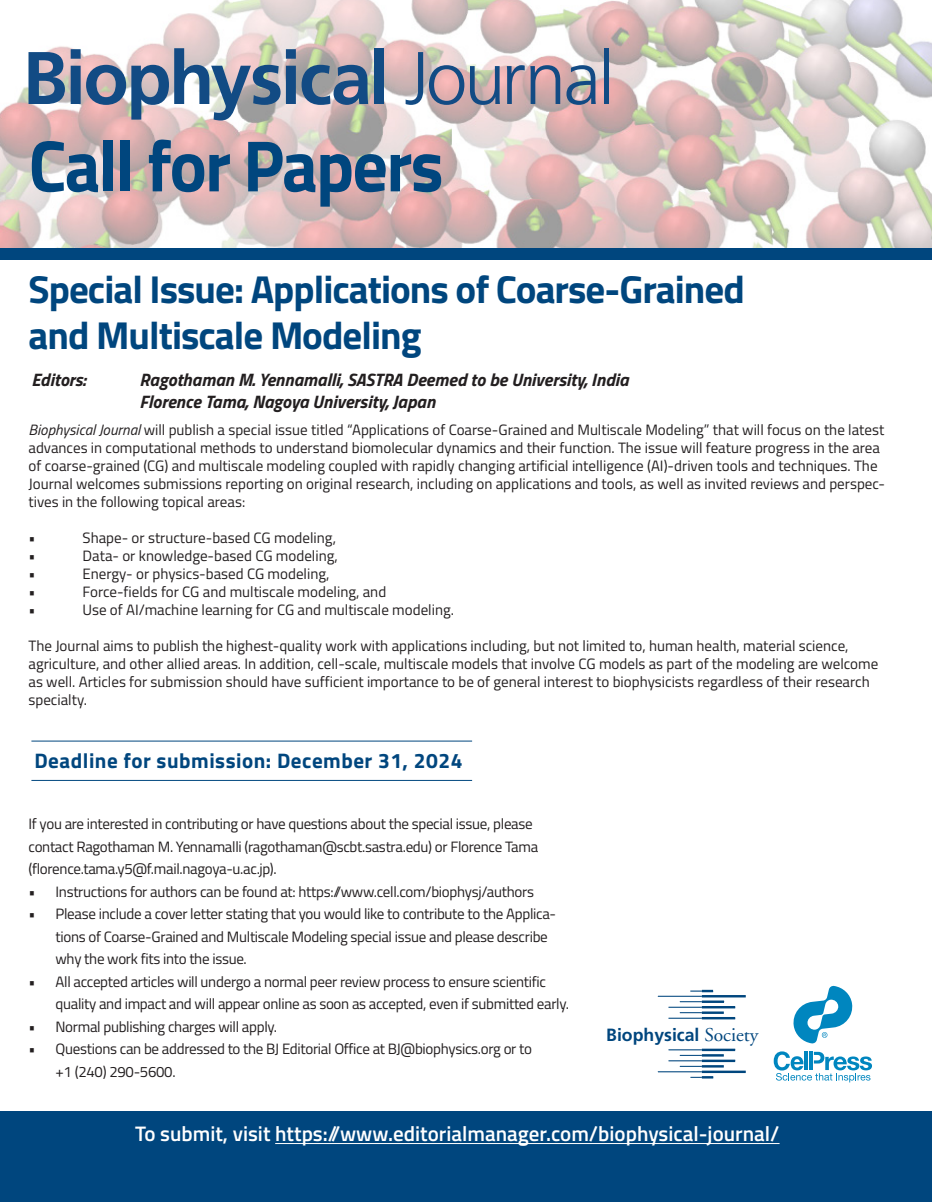
<style>
.page{position:relative;width:932px;height:1202px;background:#fff}
.page>*{position:absolute;margin:0;border:0;box-sizing:border-box;transform-origin:0 0}
.t1{font:700 72.75px "Titillium";letter-spacing:-.025em;color:#00467e;scale:.96 1}
.t2{font:700 39px/46.8px "Titillium";letter-spacing:-.025em;color:#00467e}
.t3{font:600 21px "Titillium";color:#fff}
.t4{font:700 21px "Titillium";letter-spacing:.025em;color:#00467e}
.t5{font:italic 700 18px/22.5px "Titillium";color:#231f20}
.t6{font:700 17.7px "Frutiger";color:#00467e}
.t7{font:15px/18px "Titillium";color:#231f20}
.t8{font:15px/22.5px "Titillium";letter-spacing:-.02em;color:#231f20}
.s1{font-style:italic}
.s2{font-family:"Adobe Garamond";font-weight:400;font-size:19.5px}
</style>
<div class="page">
<img style="left:0;top:0;width:932px;height:248px">
<hr style="left:701px;top:1011px;width:22px;height:3px;background:#00467e">
<hr style="left:701px;top:1017px;width:34px;height:2px;background:#00467e">
<hr style="left:701px;top:1006px;width:34px;height:2px;background:#00467e">
<hr style="left:701px;top:1000px;width:23px;height:3px;background:#00467e">
<hr style="left:701px;top:995px;width:44px;height:2px;background:#00467e">
<svg style="left:690px;top:989px;width:23px;height:3px"></svg>
<hr style="left:658px;top:996px;width:43px;height:1px;background:#00467e">
<svg style="left:680px;top:1001px;width:21px;height:1px"></svg>
<hr style="left:668px;top:1007px;width:33px;height:1px;background:#00467e">
<svg style="left:680px;top:1012px;width:21px;height:1px"></svg>
<hr style="left:668px;top:1017px;width:33px;height:1px;background:#00467e">
<hr style="left:701px;top:1054px;width:22px;height:2px;background:#00467e">
<hr style="left:701px;top:1048px;width:34px;height:3px;background:#00467e">
<hr style="left:701px;top:1059px;width:34px;height:3px;background:#00467e">
<hr style="left:701px;top:1065px;width:22px;height:2px;background:#00467e">
<hr style="left:701px;top:1070px;width:44px;height:3px;background:#00467e">
<svg style="left:690px;top:1076px;width:23px;height:2px"></svg>
<hr style="left:658px;top:1071px;width:43px;height:1px;background:#00467e">
<svg style="left:680px;top:1066px;width:21px;height:1px"></svg>
<hr style="left:668px;top:1060px;width:33px;height:1px;background:#00467e">
<svg style="left:680px;top:1055px;width:21px;height:1px"></svg>
<hr style="left:668px;top:1049px;width:33px;height:1px;background:#00467e">
<div style="left:0;top:1111px;width:932px;height:91px;background:#00467e"></div>
<hr style="left:275px;top:1143px;width:504px;height:1px;background:#fff">
<hr style="left:31px;top:741px;width:441px;height:1px;background:#00467e">
<hr style="left:31px;top:780px;width:441px;height:1px;background:#00467e">
<svg style="left:773px;top:1051px;width:99px;height:31px"></svg>
<svg style="left:793px;top:986px;width:60px;height:57px"></svg>
<svg style="left:405px;top:52px;width:18px;height:53px"></svg>
<svg style="left:429px;top:65px;width:35px;height:40px"></svg>
<svg style="left:470px;top:66px;width:30px;height:39px"></svg>
<svg style="left:507px;top:65px;width:17px;height:39px"></svg>
<svg style="left:530px;top:65px;width:30px;height:39px"></svg>
<svg style="left:566px;top:65px;width:29px;height:40px"></svg>
<hr style="left:604px;top:48px;width:4px;height:56px;background:#124b84">
<svg style="left:28px;top:52px;width:37px;height:52px;background:#507097"></svg>
<svg style="left:71px;top:48px;width:209px;height:72px;background:#9aa1b2"></svg>
<svg style="left:286px;top:49px;width:82px;height:56px;background:#77869b"></svg>
<div style="left:374px;top:48px;width:10px;height:56px;background:#124b84"></div>
<div style="left:0;top:248px;width:932px;height:11px;background:#00467e"></div>
<p class="t1" style="left:28px;top:110px;width:434px">Call for Papers</p>
<p class="t2" style="left:28px;top:263px;width:718px">Special Issue: Applications of Coarse-Grained and Multiscale Modeling</p>
<p class="t5" style="left:31px;top:367px;width:56px">Editors:</p>
<p class="t5" style="left:139px;top:367px;width:491px">Ragothaman M. Yennamalli, SASTRA Deemed to be University, India<br>Florence Tama, Nagoya University, Japan</p>
<p class="t7" style="left:28px;top:420px;width:858px"><span class="s1">Biophysical Journal</span> will publish a special issue titled “Applications of Coarse-Grained and Multiscale Modeling” that will focus on the latest advances in computational methods to understand biomolecular dynamics and their function. The issue will feature progress in the area of coarse-grained (CG) and multiscale modeling coupled with rapidly changing artificial intelligence (AI)-driven tools and techniques. The Journal welcomes submissions reporting on original research, including on applications and tools, as well as invited reviews and perspec&shy;tives in the following topical areas:</p>
<p class="t7" style="left:28px;top:528px;width:9px">•</p>
<p class="t7" style="left:82px;top:528px;width:255px">Shape- or structure-based CG modeling,</p>
<p class="t7" style="left:28px;top:546px;width:9px">•</p>
<p class="t7" style="left:82px;top:546px;width:257px">Data- or knowledge-based CG modeling,</p>
<p class="t7" style="left:28px;top:564px;width:9px">•</p>
<p class="t7" style="left:82px;top:564px;width:248px">Energy- or physics-based CG modeling,</p>
<p class="t7" style="left:28px;top:582px;width:9px">•</p>
<p class="t7" style="left:82px;top:582px;width:305px">Force-fields for CG and multiscale modeling, and</p>
<p class="t7" style="left:28px;top:600px;width:9px">•</p>
<p class="t7" style="left:82px;top:600px;width:373px">Use of AI/machine learning for CG and multiscale modeling.</p>
<p class="t7" style="left:28px;top:636px;width:851px">The Journal aims to publish the highest-quality work with applications including, but not limited to, human health, material science, agriculture, and other allied areas. In addition, cell-scale, multiscale models that involve CG models as part of the modeling are welcome as well. Articles for submission should have sufficient importance to be of general interest to biophysicists regardless of their research specialty.</p>
<p class="t4" style="left:34px;top:744px;width:429px">Deadline for submission: December 31, 2024</p>
<p class="t8" style="left:28px;top:811px;width:511px">If you are interested in contributing or have questions about the special issue, please contact Ragothaman M. Yennamalli (ragothaman@scbt.sastra.edu) or Florence Tama (florence.tama.y5@f.mail.nagoya-u.ac.jp).</p>
<p class="t8" style="left:28px;top:879px;width:507px">• Instructions for authors can be found at: https://www.cell.com/biophysj/authors</p>
<p class="t8" style="left:56px;top:901px;width:502px;text-indent:-27px">• Please include a cover letter stating that you would like to contribute to the Applica&shy;tions of Coarse-Grained and Multiscale Modeling special issue and please describe why the work fits into the issue.</p>
<p class="t8" style="left:56px;top:969px;width:515px;text-indent:-27px">• All accepted articles will undergo a normal peer review process to ensure scientific quality and impact and will appear online as soon as accepted, even if submitted early.</p>
<p class="t8" style="left:28px;top:1014px;width:250px">• Normal publishing charges will apply.</p>
<p class="t8" style="left:56px;top:1036px;width:478px;text-indent:-27px">• Questions can be addressed to the BJ Editorial Office at BJ@biophysics.org or to +1 (240) 290-5600.</p>
<p class="t6" style="left:606px;top:1024px;width:154px">Biophysical <span class="s2">Society</span></p>
<p class="t3" style="left:135px;top:1118px;width:646px">To submit, visit https://www.editorialmanager.com/biophysical-journal/</p>
</div>
